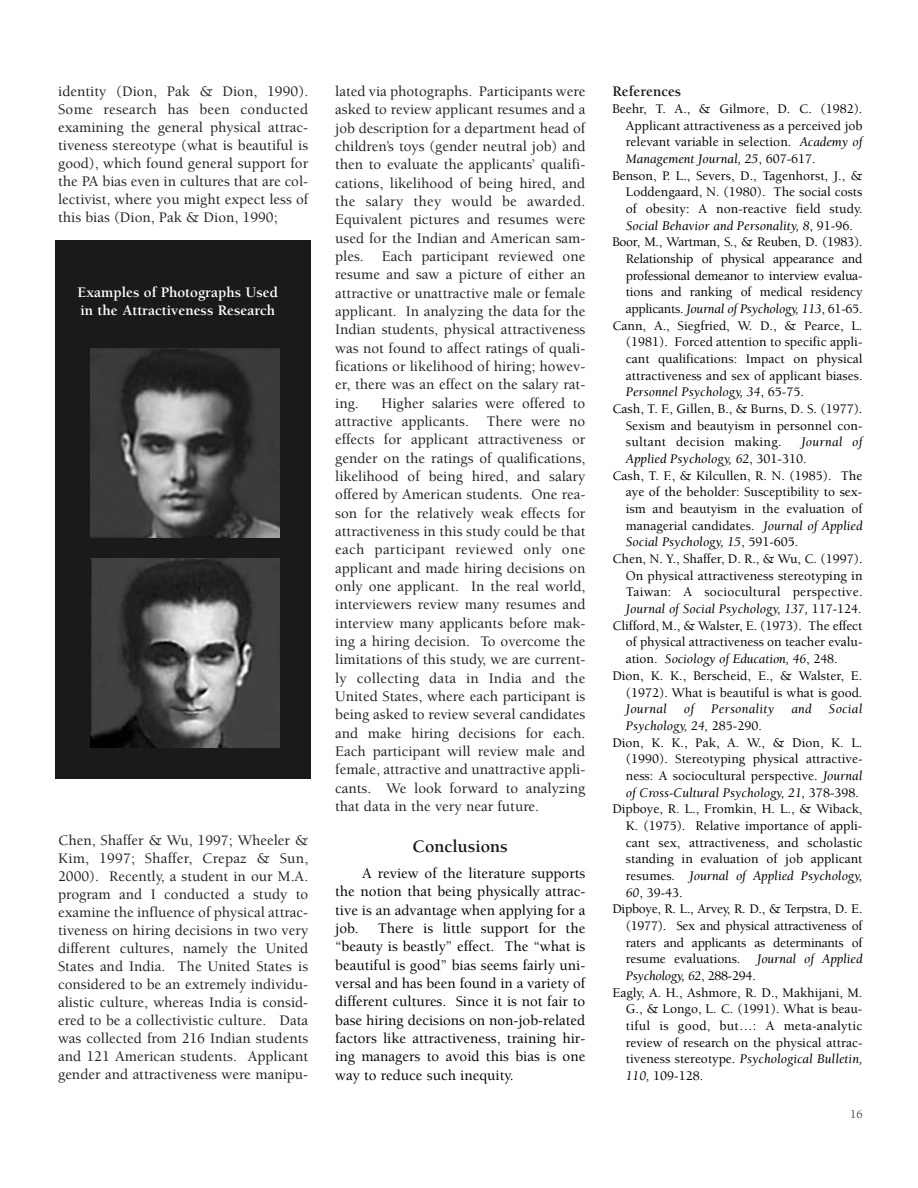
<style>
.page{position:relative;width:918px;height:1188px;background:#fff}
.page>*{position:absolute;margin:0;border:0;box-sizing:border-box;transform-origin:0 0}
.t1{font:700 18px "Berkeley";color:#1a1a1a}
.t2{font:500 15px/18.3px "Berkeley";color:#231f20;text-align:justify}
.t3{font:500 15px/18.3px "Berkeley";color:#000;text-align:justify}
.t4{font:700 15px/18px "Berkeley";color:#fff}
.t5{font:700 15px "Berkeley";color:#1a1a1a}
.t6{font:500 13.5px "Berkeley";color:#000}
.t7{font:italic 13.5px "Berkeley";color:#000}
.t8{font:500 13.5px "Berkeley";letter-spacing:-.02em;color:#000}
.t9{font:500 13.5px "Berkeley";letter-spacing:.02em;color:#000}
.t10{font:italic 13.5px "Berkeley";letter-spacing:-.02em;color:#000}
.t11{font:italic 13.5px "Berkeley";letter-spacing:.02em;color:#000}
.t12{font:12px "Berkeley";color:#231f20}
.s1{font-weight:400;font-style:italic}
.s2{font-weight:500;font-style:normal}
</style>
<div class="page">
<div style="left:55px;top:241px;width:255px;height:538px;background:#1a1a1a"></div>
<img style="left:91px;top:348px;width:189px;height:189px">
<img style="left:91px;top:559px;width:189px;height:189px">
<p class="t2" style="left:58px;top:84px;width:252px">identity (Dion, Pak &amp; Dion, 1990).<br>Some research has been conducted examining the general physical attrac&shy;tiveness stereotype (what is beautiful is good), which found general support for the PA bias even in cultures that are col&shy;lectivist, where you might expect less of this bias (Dion, Pak &amp; Dion, 1990;</p>
<p class="t4" style="left:78px;top:285px;width:202px">Examples of Photographs Used in the Attractiveness Research</p>
<p class="t2" style="left:58px;top:832px;width:252px">Chen, Shaffer &amp; Wu, 1997; Wheeler &amp; Kim, 1997; Shaffer, Crepaz &amp; Sun, 2000). Recently, a student in our M.A. program and I conducted a study to examine the influence of physical attrac&shy;tiveness on hiring decisions in two very different cultures, namely the United States and India. The United States is considered to be an extremely individu&shy;alistic culture, whereas India is consid&shy;ered to be a collectivistic culture. Data was collected from 216 Indian students and 121 American students. Applicant gender and attractiveness were manipu-</p>
<p class="t2" style="left:335px;top:84px;width:252px">lated via photographs. Participants were asked to review applicant resumes and a job description for a department head of children’s toys (gender neutral job) and then to evaluate the applicants’ qualifi&shy;cations, likelihood of being hired, and the salary they would be awarded.<br>Equivalent pictures and resumes were used for the Indian and American sam&shy;ples. Each participant reviewed one resume and saw a picture of either an attractive or unattractive male or female applicant. In analyzing the data for the Indian students, physical attractiveness was not found to affect ratings of quali&shy;fications or likelihood of hiring; howev&shy;er, there was an effect on the salary rat&shy;ing.</p>
<p class="t2" style="left:335px;top:395px;width:252px;text-indent:46px">Higher salaries were offered to attractive applicants. There were no effects for applicant attractiveness or gender on the ratings of qualifications, likelihood of being hired, and salary offered by American students. One rea&shy;son for the relatively weak effects for attractiveness in this study could be that each participant reviewed only one applicant and made hiring decisions on only one applicant. In the real world, interviewers review many resumes and interview many applicants before mak&shy;ing a hiring decision. To overcome the limitations of this study, we are current&shy;ly collecting data in India and the United States, where each participant is being asked to review several candidates and make hiring decisions for each.<br>Each participant will review male and female, attractive and unattractive appli&shy;cants. We look forward to analyzing that data in the very near future.</p>
<p class="t1" style="left:413px;top:839px;width:97px">Conclusions</p>
<p class="t3" style="left:335px;top:866px;width:252px;text-indent:27px">A review of the literature supports the notion that being physically attrac&shy;tive is an advantage when applying for a job.</p>
<p class="t3" style="left:335px;top:921px;width:252px;text-indent:43px">There is little support for the “beauty is beastly” effect. The “what is beautiful is good” bias seems fairly uni&shy;versal and has been found in a variety of different cultures. Since it is not fair to base hiring decisions on non-job-related factors like attractiveness, training hir&shy;ing managers to avoid this bias is one way to reduce such inequity.</p>
<p class="t5" style="left:612px;top:86px;width:71px">References</p>
<p class="t6" style="left:612px;top:103px;width:252px">Beehr, T. A., &amp; Gilmore, D. C. (1982).</p>
<p class="t6" style="left:626px;top:120px;width:238px">Applicant attractiveness as a perceived job</p>
<p class="t6" style="left:626px;top:137px;width:238px">relevant variable in selection. <span class="s1">Academy of</span></p>
<p class="t7" style="left:626px;top:153px;width:191px">Management Journal, 25<span class="s2">, 607-617.</span></p>
<p class="t6" style="left:612px;top:170px;width:252px">Benson, P. L., Severs, D., Tagenhorst, J., &amp;</p>
<p class="t6" style="left:626px;top:187px;width:238px">Loddengaard, N. (1980). The social costs</p>
<p class="t6" style="left:626px;top:203px;width:238px">of obesity: A non-reactive field study.</p>
<p class="t7" style="left:626px;top:220px;width:229px">Social Behavior and Personality, 8<span class="s2">, 91-96.</span></p>
<p class="t8" style="left:612px;top:237px;width:252px">Boor, M., Wartman, S., &amp; Reuben, D. (1983).</p>
<p class="t8" style="left:626px;top:253px;width:238px">Relationship of physical appearance and</p>
<p class="t8" style="left:626px;top:270px;width:238px">professional demeanor to interview evalua-</p>
<p class="t6" style="left:626px;top:287px;width:238px">tions and ranking of medical residency</p>
<p class="t10" style="left:626px;top:303px;width:238px"><span class="s2">applicants.</span> Journal of Psychology, 113<span class="s2">, 61-65.</span></p>
<p class="t6" style="left:612px;top:320px;width:252px">Cann, A., Siegfried, W. D., &amp; Pearce, L.</p>
<p class="t6" style="left:626px;top:337px;width:238px">(1981). Forced attention to specific appli-</p>
<p class="t6" style="left:626px;top:353px;width:238px">cant qualifications: Impact on physical</p>
<p class="t6" style="left:626px;top:370px;width:238px">attractiveness and sex of applicant biases.</p>
<p class="t7" style="left:626px;top:387px;width:179px">Personnel Psychology, 34<span class="s2">, 65-75.</span></p>
<p class="t6" style="left:612px;top:403px;width:252px">Cash, T. F., Gillen, B., &amp; Burns, D. S. (1977).</p>
<p class="t6" style="left:626px;top:420px;width:238px">Sexism and beautyism in personnel con-</p>
<p class="t9" style="left:626px;top:437px;width:157px">sultant decision making.</p>
<p class="t11" style="left:801px;top:437px;width:63px">Journal of</p>
<p class="t7" style="left:626px;top:454px;width:182px">Applied Psychology, 62<span class="s2">, 301-310.</span></p>
<p class="t6" style="left:612px;top:470px;width:252px">Cash, T. F., &amp; Kilcullen, R. N. (1985). The</p>
<p class="t6" style="left:626px;top:487px;width:238px">aye of the beholder: Susceptibility to sex-</p>
<p class="t6" style="left:626px;top:504px;width:238px">ism and beautyism in the evaluation of</p>
<p class="t6" style="left:626px;top:520px;width:238px">managerial candidates. <span class="s1">Journal of Applied</span></p>
<p class="t7" style="left:626px;top:537px;width:174px">Social Psychology, 15<span class="s2">, 591-605.</span></p>
<p class="t6" style="left:612px;top:554px;width:252px">Chen, N. Y., Shaffer, D. R., &amp; Wu, C. (1997).</p>
<p class="t6" style="left:626px;top:570px;width:238px">On physical attractiveness stereotyping in</p>
<p class="t9" style="left:626px;top:587px;width:238px">Taiwan: A sociocultural perspective.</p>
<p class="t7" style="left:626px;top:604px;width:237px">Journal of Social Psychology, 137, <span class="s2">117-124.</span></p>
<p class="t6" style="left:612px;top:620px;width:252px">Clifford, M., &amp; Walster, E. (1973). The effect</p>
<p class="t6" style="left:626px;top:637px;width:238px">of physical attractiveness on teacher evalu-</p>
<p class="t7" style="left:626px;top:654px;width:213px"><span class="s2">ation.</span> Sociology of Education, 46<span class="s2">, 248.</span></p>
<p class="t6" style="left:612px;top:670px;width:252px">Dion, K. K., Berscheid, E., &amp; Walster, E.</p>
<p class="t6" style="left:626px;top:687px;width:238px">(1972). What is beautiful is what is good.</p>
<p class="t11" style="left:626px;top:704px;width:43px">Journal</p>
<p class="t7" style="left:684px;top:704px;width:12px">of</p>
<p class="t11" style="left:711px;top:704px;width:65px">Personality</p>
<p class="t7" style="left:791px;top:704px;width:22px">and</p>
<p class="t7" style="left:829px;top:704px;width:35px">Social</p>
<p class="t7" style="left:626px;top:720px;width:138px">Psychology, 24, <span class="s2">285-290.</span></p>
<p class="t6" style="left:612px;top:737px;width:252px">Dion, K. K., Pak, A. W., &amp; Dion, K. L.</p>
<p class="t6" style="left:626px;top:754px;width:238px">(1990). Stereotyping physical attractive-</p>
<p class="t6" style="left:626px;top:770px;width:238px">ness: A sociocultural perspective. <span class="s1">Journal</span></p>
<p class="t7" style="left:626px;top:787px;width:235px">of Cross-Cultural Psychology, 21, <span class="s2">378-398.</span></p>
<p class="t6" style="left:612px;top:804px;width:252px">Dipboye, R. L., Fromkin, H. L., &amp; Wiback,</p>
<p class="t6" style="left:626px;top:820px;width:238px">K. (1975). Relative importance of appli-</p>
<p class="t6" style="left:626px;top:837px;width:238px">cant sex, attractiveness, and scholastic</p>
<p class="t6" style="left:626px;top:854px;width:238px">standing in evaluation of job applicant</p>
<p class="t7" style="left:626px;top:870px;width:238px"><span class="s2">resumes.</span> Journal of Applied Psychology,</p>
<p class="t6" style="left:626px;top:887px;width:58px"><span class="s1">60</span>, 39-43.</p>
<p class="t8" style="left:612px;top:904px;width:252px">Dipboye, R. L., Arvey, R. D., &amp; Terpstra, D. E.</p>
<p class="t8" style="left:626px;top:920px;width:238px">(1977). Sex and physical attractiveness of</p>
<p class="t8" style="left:626px;top:937px;width:238px">raters and applicants as determinants of</p>
<p class="t6" style="left:626px;top:954px;width:238px">resume evaluations. <span class="s1">Journal of Applied</span></p>
<p class="t10" style="left:626px;top:970px;width:131px">Psychology, 62<span class="s2">, 288-294.</span></p>
<p class="t6" style="left:612px;top:987px;width:252px">Eagly, A. H., Ashmore, R. D., Makhijani, M.</p>
<p class="t6" style="left:626px;top:1004px;width:238px">G., &amp; Longo, L. C. (1991). What is beau-</p>
<p class="t9" style="left:626px;top:1021px;width:238px">tiful is good, but…: A meta-analytic</p>
<p class="t6" style="left:626px;top:1037px;width:238px">review of research on the physical attrac-</p>
<p class="t7" style="left:626px;top:1054px;width:238px"><span class="s2">tiveness stereotype.</span> Psychological Bulletin,</p>
<p class="t6" style="left:626px;top:1071px;width:79px"><span class="s1">110,</span> 109-128.</p>
<p class="t12" style="left:850px;top:1110px;width:14px">16</p>
</div>
